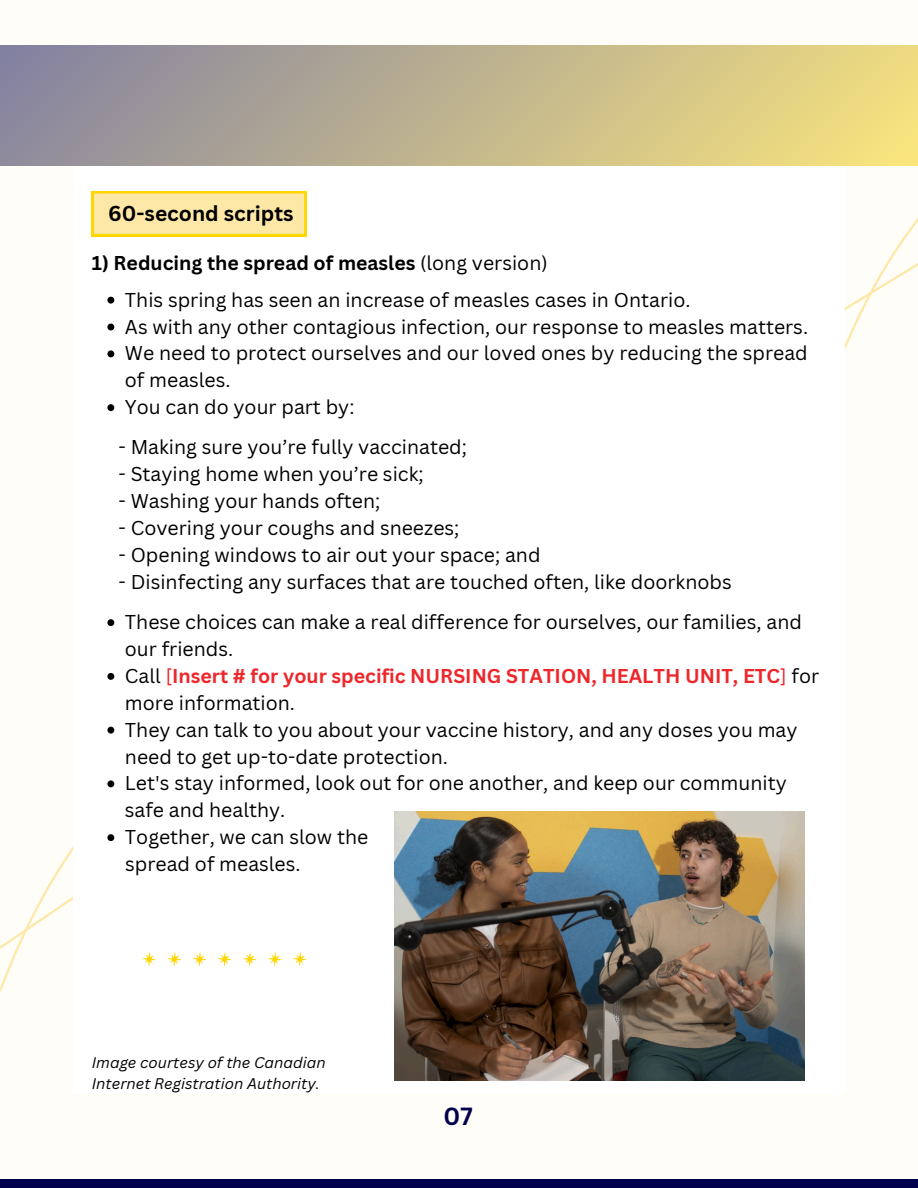
<style>
.page{position:relative;width:918px;height:1188px;background:#fffdf7}
.page>*{position:absolute;margin:0;border:0;box-sizing:border-box;transform-origin:0 0}
.t1{font:700 24.15px "Canva Sans";color:#00004d}
.t2{font:700 21px "Canva Sans";color:#000}
.t3{font:19.5px/26.8px "Canva Sans";color:#000}
.t4{font:700 19.5px/26.8px "Canva Sans";color:#ed272b}
.t5{font:700 19.5px "Canva Sans";color:#000}
.t6{font:italic 15px/20.2px "Canva Sans";color:#000}
.s1{font-weight:400}
.s2{font-weight:400;color:#000}
</style>
<div class="page">
<div style="left:0;top:1180px;width:918px;height:8px;background:#00004d"></div>
<svg style="left:845px;top:165px;width:73px;height:184px"></svg>
<div style="left:73px;top:165px;width:772px;height:929px;background:#fff"></div>
<div style="left:0;top:45px;width:918px;height:120px;background:linear-gradient(to right,#88859f,#f4e17e)"></div>
<svg style="left:243px;top:952px;width:13px;height:14px"></svg>
<svg style="left:293px;top:952px;width:13px;height:14px"></svg>
<svg style="left:268px;top:952px;width:13px;height:14px"></svg>
<svg style="left:92px;top:191px;width:214px;height:45px;background:#fee593"></svg>
<img style="left:395px;top:811px;width:409px;height:269px">
<svg style="left:107px;top:297px;width:7px;height:7px"></svg>
<svg style="left:107px;top:324px;width:7px;height:6px"></svg>
<svg style="left:107px;top:350px;width:7px;height:7px"></svg>
<svg style="left:107px;top:404px;width:7px;height:7px"></svg>
<svg style="left:107px;top:619px;width:7px;height:7px"></svg>
<svg style="left:107px;top:673px;width:7px;height:7px"></svg>
<svg style="left:107px;top:727px;width:7px;height:7px"></svg>
<svg style="left:0;top:780px;width:231px;height:198px"></svg>
<h1 class="t2" style="left:108px;top:199px;width:187px">60-second scripts</h1>
<p class="t5" style="left:92px;top:249px;width:457px">1) Reducing the spread of measles <span class="s1">(long version)</span></p>
<p class="t3" style="left:125px;top:286px;width:567px">This spring has seen an increase of measles cases in Ontario.</p>
<p class="t3" style="left:125px;top:313px;width:685px">As with any other contagious infection, our response to measles matters.</p>
<p class="t3" style="left:125px;top:339px;width:684px">We need to protect ourselves and our loved ones by reducing the spread of measles.</p>
<p class="t3" style="left:125px;top:393px;width:231px">You can do your part by:</p>
<p class="t3" style="left:119px;top:433px;width:350px">- Making sure you’re fully vaccinated;</p>
<p class="t3" style="left:119px;top:460px;width:307px">- Staying home when you’re sick;</p>
<p class="t3" style="left:119px;top:487px;width:263px">- Washing your hands often;</p>
<p class="t3" style="left:119px;top:514px;width:342px">- Covering your coughs and sneezes;</p>
<p class="t3" style="left:119px;top:541px;width:424px">- Opening windows to air out your space; and</p>
<p class="t3" style="left:119px;top:568px;width:615px">- Disinfecting any surfaces that are touched often, like doorknobs</p>
<p class="t3" style="left:125px;top:608px;width:679px">These choices can make a real difference for ourselves, our families, and our friends.</p>
<p class="t4" style="left:125px;top:662px;width:696px"><span class="s2">Call</span> <span class="s1">[</span>Insert # for your specific NURSING STATION, HEALTH UNIT, ETC<span class="s1">]</span> <span class="s2">for more information.</span></p>
<p class="t3" style="left:125px;top:716px;width:674px">They can talk to you about your vaccine history, and any doses you may need to get up-to-date protection.</p>
<h2 class="t3" style="left:125px;top:769px;width:663px">Let's stay informed, look out for one another, and keep our community safe and healthy.</h2>
<h2 class="t3" style="left:125px;top:823px;width:245px">Together, we can slow the</h2>
<p class="t3" style="left:125px;top:850px;width:177px">spread of measles.</p>
<p class="t6" style="left:92px;top:1052px;width:235px">Image courtesy of the Canadian<br>Internet Registration Authority.</p>
<p class="t1" style="left:444px;top:1100px;width:31px">07</p>
</div>
